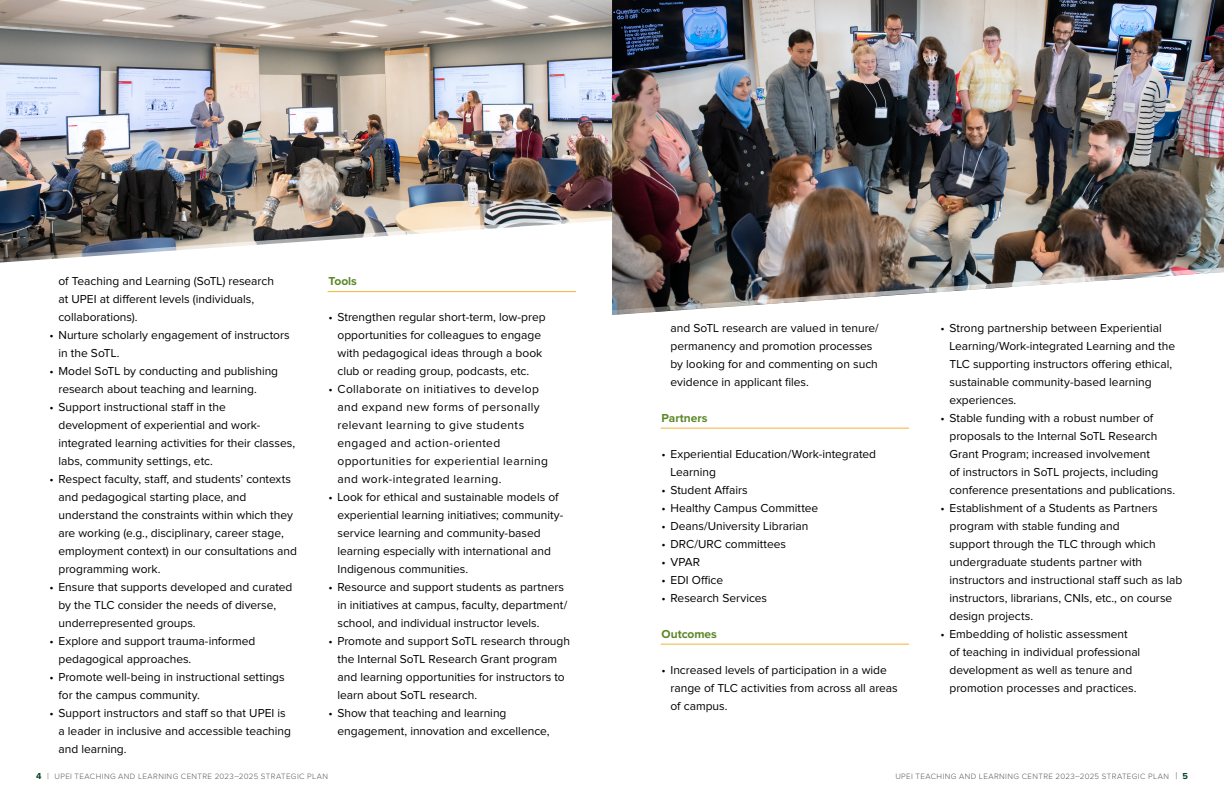
<style>
.page{position:relative;width:1224px;height:792px;background:#fff}
.page>*{position:absolute;margin:0;border:0;box-sizing:border-box;transform-origin:0 0}
.t1{font:12px/18px "Proxima Nova";color:#000}
.t2{font:12px/18px "Proxima Nova";letter-spacing:.03em;color:#000}
.t3{font:700 12px "Proxima Nova";color:#5c8727}
.t4{font:300 8px "Proxima Nova";letter-spacing:.05em;color:#58595b}
.s1{font-weight:700;font-size:9px;color:#004522}
.s2{font-size:9px}
.s3{font-size:10px}
</style>
<div class="page">
<hr style="left:661px;top:644px;width:248px;height:1px;background:#f3b336">
<hr style="left:661px;top:428px;width:248px;height:1px;background:#f3b336">
<img style="left:0;top:0;width:612px;height:213px">
<img style="left:612px;top:0;width:612px;height:213px">
<img style="left:0;top:213px;width:1224px;height:102px">
<p class="t1" style="left:58px;top:272px;width:217px">of Teaching and Learning (SoTL) research</p>
<p class="t3" style="left:328px;top:272px;width:30px">Tools</p>
<p class="t1" style="left:58px;top:290px;width:197px">at UPEI at diferent levels (individuals, collaborations).</p>
<p class="t1" style="left:328px;top:308px;width:219px">• Strengthen regular short-term, low-prep</p>
<p class="t1" style="left:58px;top:326px;width:233px;text-indent:-9px">• Nurture scholarly engagement of instructors in the SoTL.</p>
<p class="t1" style="left:58px;top:362px;width:221px;text-indent:-9px">• Model SoTL by conducting and publishing research about teaching and learning.</p>
<p class="t1" style="left:58px;top:398px;width:238px;text-indent:-9px">• Support instructional staf in the development of experiential and work&shy;integrated learning activities for their classes, labs, community settings, etc.</p>
<p class="t1" style="left:58px;top:470px;width:240px;text-indent:-9px">• Respect faculty, staf, and students’ contexts and pedagogical starting place, and understand the constraints within which they are working (e.g., disciplinary, career stage, employment context) in our consultations and programming work.</p>
<p class="t1" style="left:58px;top:578px;width:235px;text-indent:-9px">• Ensure that supports developed and curated by the TLC consider the needs of diverse, underrepresented groups.</p>
<p class="t1" style="left:58px;top:632px;width:198px;text-indent:-9px">• Explore and support trauma-informed pedagogical approaches.</p>
<p class="t1" style="left:58px;top:668px;width:228px;text-indent:-9px">• Promote well-being in instructional settings for the campus community.</p>
<p class="t1" style="left:58px;top:704px;width:234px;text-indent:-9px">• Support instructors and staf so that UPEI is a leader in inclusive and accessible teaching and learning.</p>
<p class="t4" style="left:36px;top:770px;width:294px"><span class="s1">4</span> <span class="s2">|</span> UPEI TEACHING AND LEARNING CENTRE 2023–2025 STRATEGIC PLAN</p>
<p class="t1" style="left:338px;top:326px;width:206px;text-align:justify">opportunities for colleagues to engage with pedagogical ideas through a book club or reading group, podcasts, etc.</p>
<p class="t2" style="left:338px;top:380px;width:212px;text-indent:-9px">• Collaborate on initiatives to develop and expand new forms of personally relevant learning to give students engaged and action-oriented opportunities for experiential learning and work-integrated learning.</p>
<p class="t1" style="left:338px;top:488px;width:227px;text-indent:-9px">• Look for ethical and sustainable models of experiential learning initiatives; community&shy;service learning and community-based learning especially with international and Indigenous communities.</p>
<p class="t1" style="left:338px;top:578px;width:231px;text-indent:-9px">• Resource and support students as partners in initiatives at campus, faculty, department/ school, and individual instructor levels.</p>
<p class="t1" style="left:338px;top:632px;width:234px;text-indent:-9px">• Promote and support SoTL research through the Internal SoTL Research Grant program and learning opportunities for instructors to learn about SoTL research.</p>
<p class="t1" style="left:338px;top:704px;width:213px;text-indent:-9px">• Show that teaching and learning engagement, innovation and excellence,</p>
<p class="t1" style="left:670px;top:320px;width:210px">and SoTL research are valued in tenure/ permanency and promotion processes by looking for and commenting on such evidence in applicant fles.</p>
<h4 class="t3" style="left:662px;top:409px;width:48px">Partners</h4>
<p class="t1" style="left:670px;top:446px;width:207px;text-indent:-9px">• Experiential Education/Work-integrated<br>Learning</p>
<p class="t1" style="left:662px;top:482px;width:88px">• Student Afairs</p>
<p class="t1" style="left:662px;top:500px;width:158px">• Healthy Campus Committee</p>
<p class="t1" style="left:662px;top:518px;width:149px">• Deans/University Librarian</p>
<p class="t1" style="left:662px;top:536px;width:126px">• DRC/URC committees</p>
<p class="t1" style="left:662px;top:554px;width:40px">• VPAR</p>
<p class="t1" style="left:662px;top:572px;width:63px">• EDI Ofce</p>
<p class="t1" style="left:662px;top:590px;width:107px">• Research Services</p>
<h4 class="t3" style="left:662px;top:625px;width:57px">Outcomes</h4>
<p class="t1" style="left:670px;top:662px;width:229px;text-indent:-9px">• Increased levels of participation in a wide range of TLC activities from across all areas of campus.</p>
<p class="t1" style="left:950px;top:320px;width:227px;text-indent:-9px">• Strong partnership between Experiential Learning/Work-integrated Learning and the TLC supporting instructors ofering ethical, sustainable community-based learning experiences.</p>
<p class="t1" style="left:950px;top:410px;width:227px;text-indent:-9px">• Stable funding with a robust number of proposals to the Internal SoTL Research Grant Program; increased involvement<br>of instructors in SoTL projects, including conference presentations and publications.</p>
<p class="t1" style="left:950px;top:500px;width:234px;text-indent:-9px">• Establishment of a Students as Partners program with stable funding and<br>support through the TLC through which undergraduate students partner with instructors and instructional staf such as lab instructors, librarians, CNIs, etc., on course design projects.</p>
<p class="t1" style="left:950px;top:626px;width:192px;text-indent:-9px">• Embedding of holistic assessment of teaching in individual professional development as well as tenure and promotion processes and practices.</p>
<p class="t4" style="left:895px;top:770px;width:294px">UPEI TEACHING AND LEARNING CENTRE 2023–2025 STRATEGIC PLAN <span class="s3">|</span> <span class="s1">5</span></p>
</div>
